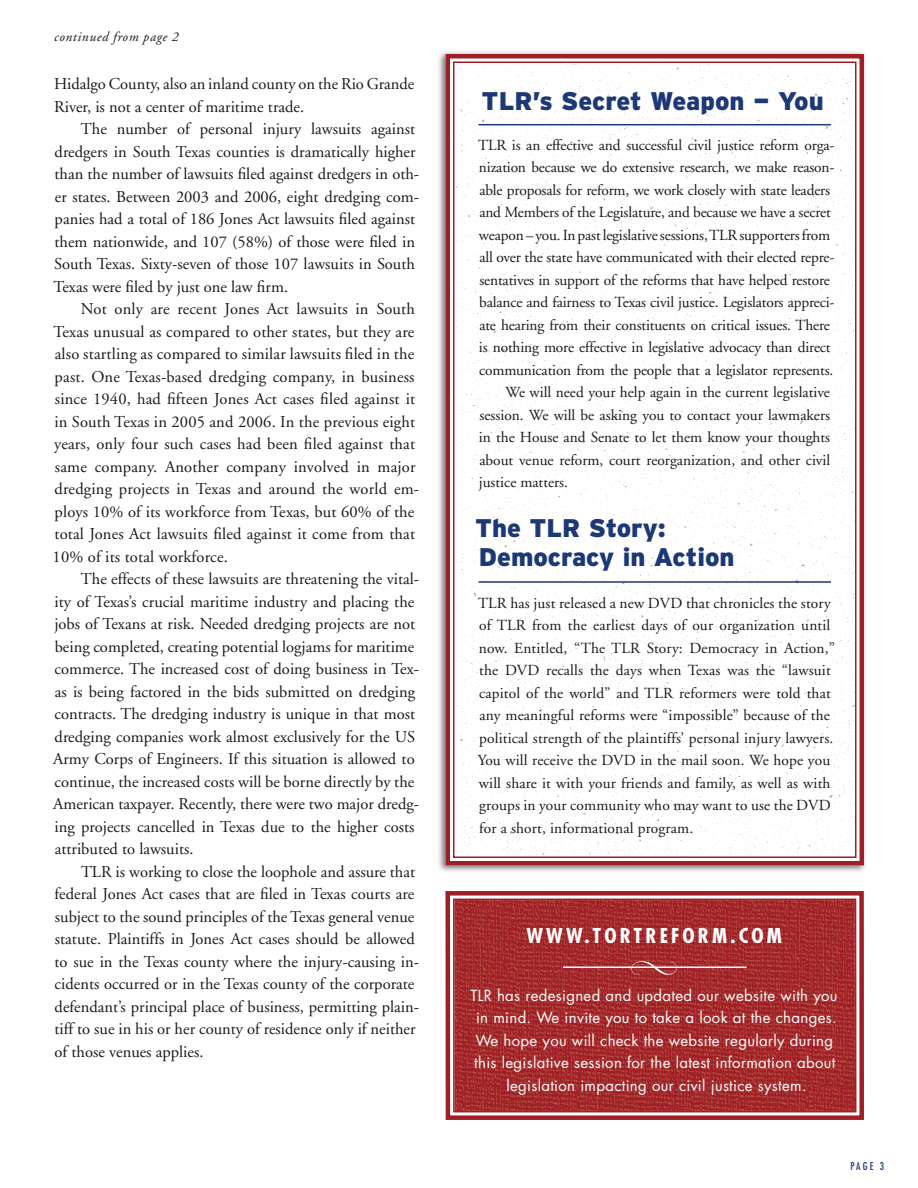
<style>
.page{position:relative;width:918px;height:1188px;background:#fff}
.page>*{position:absolute;margin:0;border:0;box-sizing:border-box;transform-origin:0 0}
.t1{font:900 25.5px/28.5px "Interstate";color:#1c3877}
.t2{font:700 condensed 19.95px "Futura";letter-spacing:.15em;color:#fff;scale:1.05 1}
.t3{font:16.5px/22.5px "Adobe Garamond";color:#1a1a1a}
.t4{font:15.3px/22.5px "Adobe Garamond";color:#1a1a1a}
.t5{font:15px/22.5px "Futura";letter-spacing:.02em;color:#fff;text-align:center}
.t6{font:italic 13.5px "Adobe Garamond";letter-spacing:.05em;color:#1a1a1a}
.t7{font:condensed 10.5px "Futura";color:#1c3877}
</style>
<div class="page">
<div style="left:436px;top:49px;width:433px;height:826px;background:#1a1a1a;opacity:.6"></div>
<svg style="left:443px;top:52px;width:423px;height:816px"></svg>
<div style="left:453px;top:61px;width:404px;height:797px;border:2px solid #9f1f27"></div>
<svg style="left:445px;top:891px;width:419px;height:229px"></svg>
<svg style="left:452px;top:898px;width:405px;height:215px;background:#a52d30"></svg>
<hr style="left:563px;top:967px;width:183px;height:1px;background:#fff">
<svg style="left:631px;top:958px;width:46px;height:19px"></svg>
<hr style="left:478px;top:124px;width:353px;height:1px;background:#1c3877">
<hr style="left:478px;top:581px;width:353px;height:2px;background:#1c3877">
<p class="t6" style="left:54px;top:30px;width:126px">continued from page 2</p>
<p class="t3" style="left:54px;top:73px;width:362px">Hidalgo County, also an inland county on the Rio Grande<br>River, is not a center of maritime trade.</p>
<p class="t3" style="left:54px;top:118px;width:367px;text-indent:27px">The number of personal injury lawsuits against dredgers in South Texas counties is dramatically higher than the number of lawsuits filed against dredgers in oth&shy;er states. Between 2003 and 2006, eight dredging com&shy;panies had a total of 186 Jones Act lawsuits filed against them nationwide, and 107 (58%) of those were filed in South Texas. Sixty-seven of those 107 lawsuits in South Texas were filed by just one law firm.</p>
<p class="t3" style="left:53px;top:298px;width:368px;text-indent:28px">Not only are recent Jones Act lawsuits in South Texas unusual as compared to other states, but they are also startling as compared to similar lawsuits filed in the past. One Texas-based dredging company, in business since 1940, had fifteen Jones Act cases filed against it in South Texas in 2005 and 2006. In the previous eight years, only four such cases had been filed against that same company. Another company involved in major dredging projects in Texas and around the world em&shy;ploys 10% of its workforce from Texas, but 60% of the total Jones Act lawsuits filed against it come from that 10% of its total workforce.</p>
<p class="t3" style="left:53px;top:568px;width:368px;text-indent:28px">The effects of these lawsuits are threatening the vital&shy;ity of Texas’s crucial maritime industry and placing the jobs of Texans at risk. Needed dredging projects are not being completed, creating potential logjams for maritime commerce. The increased cost of doing business in Tex&shy;as is being factored in the bids submitted on dredging contracts. The dredging industry is unique in that most dredging companies work almost exclusively for the US Army Corps of Engineers. If this situation is allowed to continue, the increased costs will be borne directly by the American taxpayer. Recently, there were two major dredg&shy;ing projects cancelled in Texas due to the higher costs attributed to lawsuits.</p>
<p class="t3" style="left:54px;top:861px;width:366px;text-indent:27px">TLR is working to close the loophole and assure that federal Jones Act cases that are filed in Texas courts are subject to the sound principles of the Texas general venue statute. Plaintiffs in Jones Act cases should be allowed to sue in the Texas county where the injury-causing in&shy;cidents occurred or in the Texas county of the corporate defendant’s principal place of business, permitting plain&shy;tiff to sue in his or her county of residence only if neither of those venues applies.</p>
<h1 class="t1" style="left:482px;top:86px;width:344px">TLR’s Secret Weapon — You</h1>
<p class="t4" style="left:478px;top:134px;width:358px">TLR is an effective and successful civil justice reform orga-</p>
<p class="t4" style="left:479px;top:157px;width:357px">nization because we do extensive research, we make reason-</p>
<p class="t4" style="left:479px;top:179px;width:352px">able proposals for reform, we work closely with state leaders</p>
<p class="t4" style="left:479px;top:202px;width:353px">and Members of the Legislature, and because we have a secret</p>
<p class="t4" style="left:479px;top:224px;width:353px">weapon – you. In past legislative sessions, TLR supporters from</p>
<p class="t4" style="left:479px;top:247px;width:357px">all over the state have communicated with their elected repre-</p>
<p class="t4" style="left:479px;top:269px;width:352px">sentatives in support of the reforms that have helped restore</p>
<p class="t4" style="left:479px;top:292px;width:357px">balance and fairness to Texas civil justice. Legislators appreci-</p>
<p class="t4" style="left:479px;top:314px;width:352px">ate hearing from their constituents on critical issues. There</p>
<p class="t4" style="left:479px;top:337px;width:353px">is nothing more effective in legislative advocacy than direct</p>
<p class="t4" style="left:479px;top:359px;width:356px">communication from the people that a legislator represents.</p>
<p class="t4" style="left:505px;top:382px;width:326px">We will need your help again in the current legislative</p>
<p class="t4" style="left:479px;top:404px;width:352px">session. We will be asking you to contact your lawmakers</p>
<p class="t4" style="left:479px;top:427px;width:353px">in the House and Senate to let them know your thoughts</p>
<p class="t4" style="left:479px;top:449px;width:353px">about venue reform, court reorganization, and other civil</p>
<p class="t4" style="left:479px;top:472px;width:91px">justice matters.</p>
<h1 class="t1" style="left:475px;top:514px;width:261px">The TLR Story:<br>Democracy in Action</h1>
<p class="t4" style="left:478px;top:592px;width:359px">TLR has just released a new DVD that chronicles the story of TLR from the earliest days of our organization until now. Entitled, “The TLR Story: Democracy in Action,” the DVD recalls the days when Texas was the “lawsuit capitol of the world” and TLR reformers were told that any meaningful reforms were “impossible” because of the political strength of the plaintiffs’ personal injury lawyers.<br>You will receive the DVD in the mail soon. We hope you will share it with your friends and family, as well as with groups in your community who may want to use the DVD for a short, informational program.</p>
<p class="t2" style="left:527px;top:923px;width:245px">WWW.TORTREFORM.COM</p>
<p class="t5" style="left:470px;top:984px;width:369px">TLR has redesigned and updated our website with you in mind. We invite you to take a look at the changes.<br>We hope you will check the website regularly during this legislative session for the latest information about legislation impacting our civil justice system.</p>
<p class="t7" style="left:850px;top:1159px;width:24px">PAGE</p>
</div>
